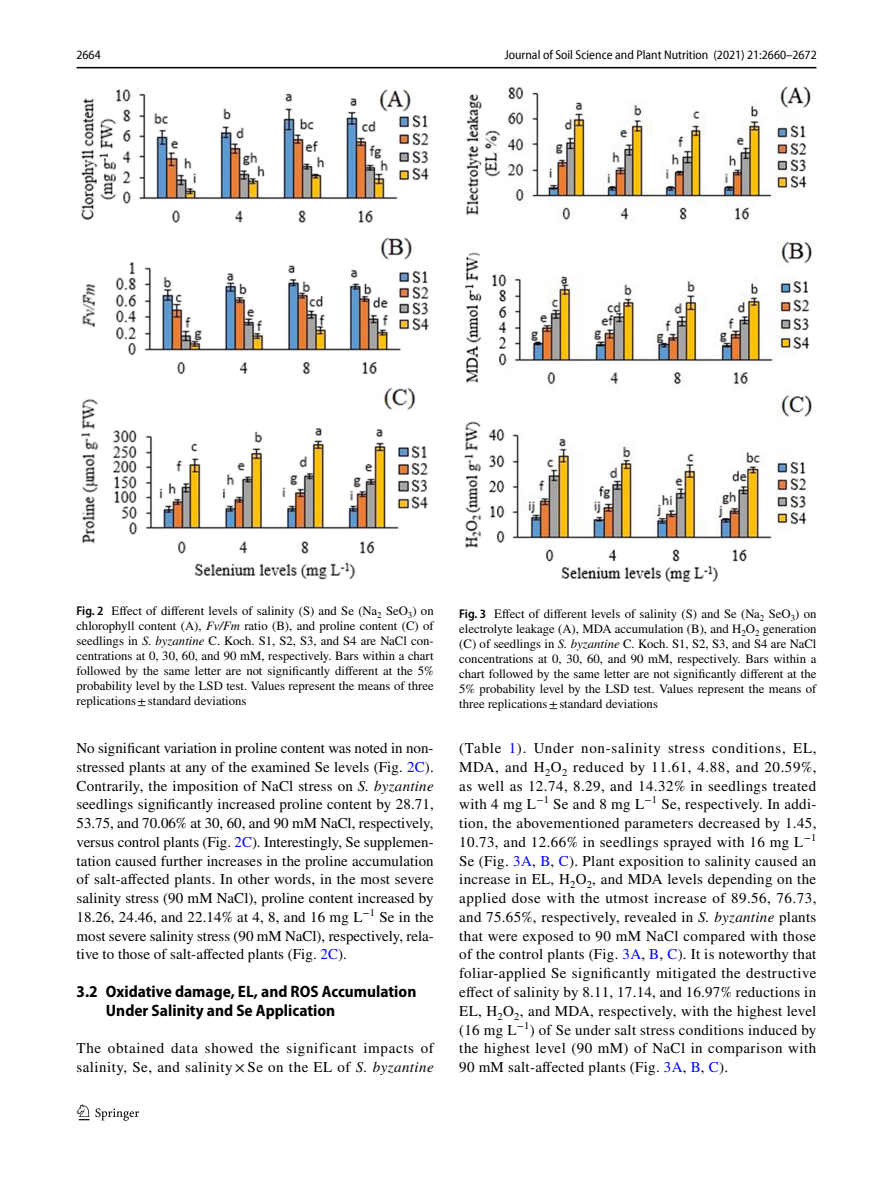
<style>
.page{position:relative;width:893px;height:1187px;background:#fff}
.page>*{position:absolute;margin:0;border:0;box-sizing:border-box;transform-origin:0 0}
.t1{font:700 semi-condensed 16.5px/18.8px "Myriad Pro";color:#000}
.t2{font:15px/18.8px "STIX";letter-spacing:.03em;color:#000;text-align:justify}
.t3{font:12.75px/15px "STIX";color:#000;text-align:justify}
.t4{font:semi-condensed 12.75px "Myriad Pro Unic";color:#000}
.s1{font-family:"Myriad Pro";font-weight:600;font-stretch:semi-condensed}
.s2{font-style:italic}
.s3{color:#00f}
</style>
<div class="page">
<hr style="left:77px;top:67px;width:739px;height:1px;background:#000">
<img style="left:81px;top:89px;width:348px;height:490px">
<img style="left:464px;top:87px;width:348px;height:495px">
<svg style="left:77px;top:1104px;width:12px;height:16px"></svg>
<svg style="left:95px;top:1108px;width:44px;height:12px"></svg>
<p class="t4" style="left:77px;top:50px;width:26px">2664</p>
<p class="t4" style="left:504px;top:50px;width:314px">Journal of Soil Science and Plant Nutrition (2021) 21:2660–2672</p>
<p class="t3" style="left:77px;top:604px;width:359px"><span class="s1">Fig. 2</span> Effect of different levels of salinity (S) and Se (Na<sub>2</sub> SeO<sub>3</sub>) on chlorophyll content (A), <span class="s2">Fv/Fm</span> ratio (B), and proline content (C) of seedlings in <span class="s2">S. byzantine</span> C. Koch. S1, S2, S3, and S4 are NaCl con&shy;centrations at 0, 30, 60, and 90 mM, respectively. Bars within a chart followed by the same letter are not significantly different at the 5% probability level by the LSD test. Values represent the means of three replications±standard deviations</p>
<p class="t3" style="left:459px;top:606px;width:359px"><span class="s1">Fig. 3</span> Effect of different levels of salinity (S) and Se (Na<sub>2</sub> SeO<sub>3</sub>) on electrolyte leakage (A), MDA accumulation (B), and H<sub>2</sub>O<sub>2</sub> generation (C) of seedlings in <span class="s2">S. byzantine</span> C. Koch. S1, S2, S3, and S4 are NaCl concentrations at 0, 30, 60, and 90 mM, respectively. Bars within a chart followed by the same letter are not significantly different at the 5% probability level by the LSD test. Values represent the means of three replications±standard deviations</p>
<p class="t2" style="left:77px;top:739px;width:359px">No significant variation in proline content was noted in non&shy;stressed plants at any of the examined Se levels (Fig. <span class="s3">2C</span>).<br>Contrarily, the imposition of NaCl stress on <span class="s2">S. byzantine </span>seedlings significantly increased proline content by 28.71, 53.75, and 70.06% at 30, 60, and 90 mM NaCl, respectively, versus control plants (Fig. <span class="s3">2C</span>). Interestingly, Se supplemen&shy;tation caused further increases in the proline accumulation of salt-affected plants. In other words, in the most severe salinity stress (90 mM NaCl), proline content increased by 18.26, 24.46, and 22.14% at 4, 8, and 16 mg L<sup>−1</sup> Se in the most severe salinity stress (90 mM NaCl), respectively, rela&shy;tive to those of salt-affected plants (Fig. <span class="s3">2C</span>).</p>
<p class="t1" style="left:106px;top:982px;width:312px;text-indent:-29px">3.2 Oxidative damage, EL, and ROS Accumulation<br>Under Salinity and Se Application</p>
<p class="t2" style="left:77px;top:1039px;width:359px">The obtained data showed the significant impacts of salinity, Se, and salinity × Se on the EL of <span class="s2">S. byzantine</span></p>
<p class="t2" style="left:459px;top:739px;width:359px">(Table <span class="s3">1</span>). Under non-salinity stress conditions, EL, MDA, and H<sub>2</sub>O<sub>2</sub> reduced by 11.61, 4.88, and 20.59%, as well as 12.74, 8.29, and 14.32% in seedlings treated with 4 mg L<sup>−1</sup> Se and 8 mg L<sup>−1</sup> Se, respectively. In addi&shy;tion, the abovementioned parameters decreased by 1.45, 10.73, and 12.66% in seedlings sprayed with 16 mg L<sup>−1<br></sup>Se (Fig. <span class="s3">3A</span>, <span class="s3">B</span>, <span class="s3">C</span>). Plant exposition to salinity caused an increase in EL, H<sub>2</sub>O<sub>2</sub>, and MDA levels depending on the applied dose with the utmost increase of 89.56, 76.73, and 75.65%, respectively, revealed in <span class="s2">S. byzantine</span> plants that were exposed to 90 mM NaCl compared with those of the control plants (Fig. <span class="s3">3A</span>, <span class="s3">B</span>, <span class="s3">C</span>). It is noteworthy that foliar-applied Se significantly mitigated the destructive effect of salinity by 8.11, 17.14, and 16.97% reductions in EL, H<sub>2</sub>O<sub>2</sub>, and MDA, respectively, with the highest level (16 mg L<sup>−1</sup>) of Se under salt stress conditions induced by the highest level (90 mM) of NaCl in comparison with 90 mM salt-affected plants (Fig. <span class="s3">3A</span>, <span class="s3">B</span>, <span class="s3">C</span>).</p>
</div>
